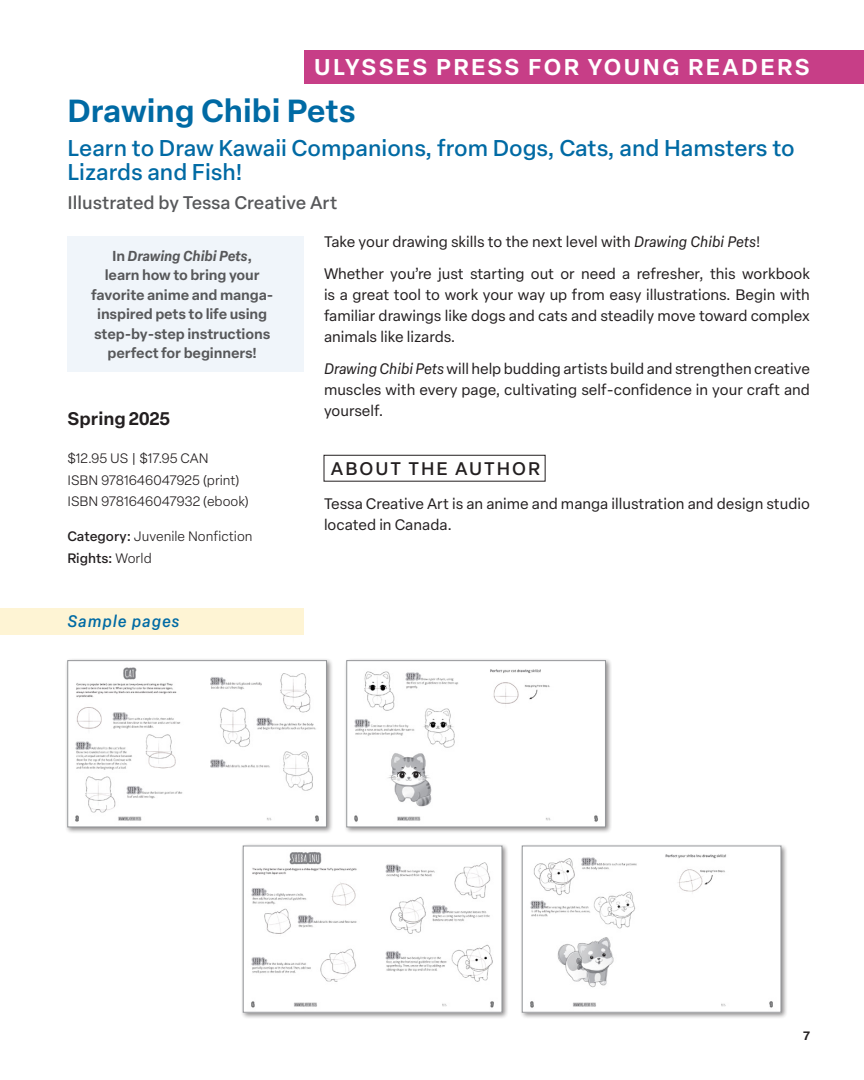
<style>
.page{position:relative;width:864px;height:1080px;background:#fff}
.page>*{position:absolute;margin:0;border:0;box-sizing:border-box;transform-origin:0 0}
.t1{font:600 31.5px "Elza Text";color:#006aa4}
.t2{font:500 22.5px/24px "Elza Text";color:#006aa4}
.t3{font:600 22.5px "Elza Text";letter-spacing:.11em;color:#fff}
.t4{font:500 18px "Elza Text";color:#57585a}
.t5{font:500 18px "Elza Text";letter-spacing:.11em;color:#231f20}
.t6{font:600 18px "Elza Text";color:#231f20}
.t7{font:italic 500 16.5px "Elza Text";letter-spacing:.05em;color:#006aa4}
.t8{font:15px/21px "Elza Text";color:#231f20}
.t9{font:600 14.25px/19.5px "Elza Text";letter-spacing:-.01em;color:#57585a;text-align:center}
.t10{font:300 13.5px/21.3px "Elza Text";color:#231f20}
.t11{font:600 12px "Elza Text";color:#231f20}
.s1{font-style:italic}
.s2{font-weight:500}
</style>
<div class="page">
<div style="left:304px;top:51px;width:560px;height:33px;background:#c73e87"></div>
<div style="left:68px;top:237px;width:236px;height:135px;background:#f0f5fa"></div>
<div style="left:0;top:609px;width:304px;height:26px;background:#fef4d4"></div>
<div style="left:324px;top:455px;width:222px;height:27px;border:1px solid #231f20"></div>
<div style="left:65px;top:658px;width:268px;height:176px;background:#231f20;opacity:.3"></div>
<img style="left:70px;top:662px;width:255px;height:163px">
<div style="left:68px;top:660px;width:259px;height:167px;border:1px solid #939598"></div>
<div style="left:240px;top:843px;width:269px;height:177px;background:#231f20;opacity:.3"></div>
<img style="left:245px;top:848px;width:255px;height:162px">
<div style="left:243px;top:846px;width:259px;height:166px;border:1px solid #939598"></div>
<div style="left:344px;top:658px;width:269px;height:176px;background:#231f20;opacity:.3"></div>
<img style="left:349px;top:663px;width:255px;height:162px">
<div style="left:347px;top:661px;width:259px;height:166px;border:1px solid #939598"></div>
<div style="left:520px;top:843px;width:268px;height:176px;background:#231f20;opacity:.3"></div>
<img style="left:524px;top:848px;width:255px;height:162px">
<div style="left:522px;top:846px;width:259px;height:166px;border:1px solid #939598"></div>
<h2 class="t3" style="left:314px;top:50px;width:497px">ULYSSES PRESS FOR YOUNG READERS</h2>
<h1 class="t1" style="left:68px;top:86px;width:290px">Drawing Chibi Pets</h1>
<h2 class="t2" style="left:68px;top:135px;width:729px">Learn to Draw Kawaii Companions, from Dogs, Cats, and Hamsters to<br>Lizards and Fish!</h2>
<p class="t4" style="left:68px;top:189px;width:271px">Illustrated by Tessa Creative Art</p>
<p class="t9" style="left:91px;top:245px;width:184px">In <span class="s1">Drawing Chibi Pets</span>,<br>learn how to bring your favorite anime and manga&shy;inspired pets to life using step-by-step instructions perfect for beginners!</p>
<p class="t8" style="left:324px;top:225px;width:487px;line-height:31.8px">Take your drawing skills to the next level with <span class="s1">Drawing Chibi Pets</span>!<br>Whether you’re just starting out or need a refresher, this workbook</p>
<p class="t8" style="left:324px;top:284px;width:487px;text-align:justify">is a great tool to work your way up from easy illustrations. Begin with familiar drawings like dogs and cats and steadily move toward complex animals like lizards.</p>
<p class="t8" style="left:324px;top:357px;width:487px;text-align:justify"><span class="s1">Drawing Chibi Pets</span> will help budding artists build and strengthen creative muscles with every page, cultivating self-confidence in your craft and yourself.</p>
<p class="t6" style="left:68px;top:405px;width:104px">Spring 2025</p>
<p class="t10" style="left:68px;top:447px;width:183px">$12.95 US | $17.95 CAN<br>ISBN 9781646047925 (print)<br>ISBN 9781646047932 (ebook)</p>
<p class="t10" style="left:68px;top:525px;width:187px"><span class="s2">Category:</span> Juvenile Nonfiction<br><span class="s2">Rights:</span> World</p>
<p class="t5" style="left:331px;top:454px;width:210px">ABOUT THE AUTHOR</p>
<p class="t8" style="left:324px;top:492px;width:487px">Tessa Creative Art is an anime and manga illustration and design studio located in Canada.</p>
<p class="t7" style="left:68px;top:609px;width:114px">Sample pages</p>
<p class="t11" style="left:803px;top:1026px;width:8px">7</p>
</div>
